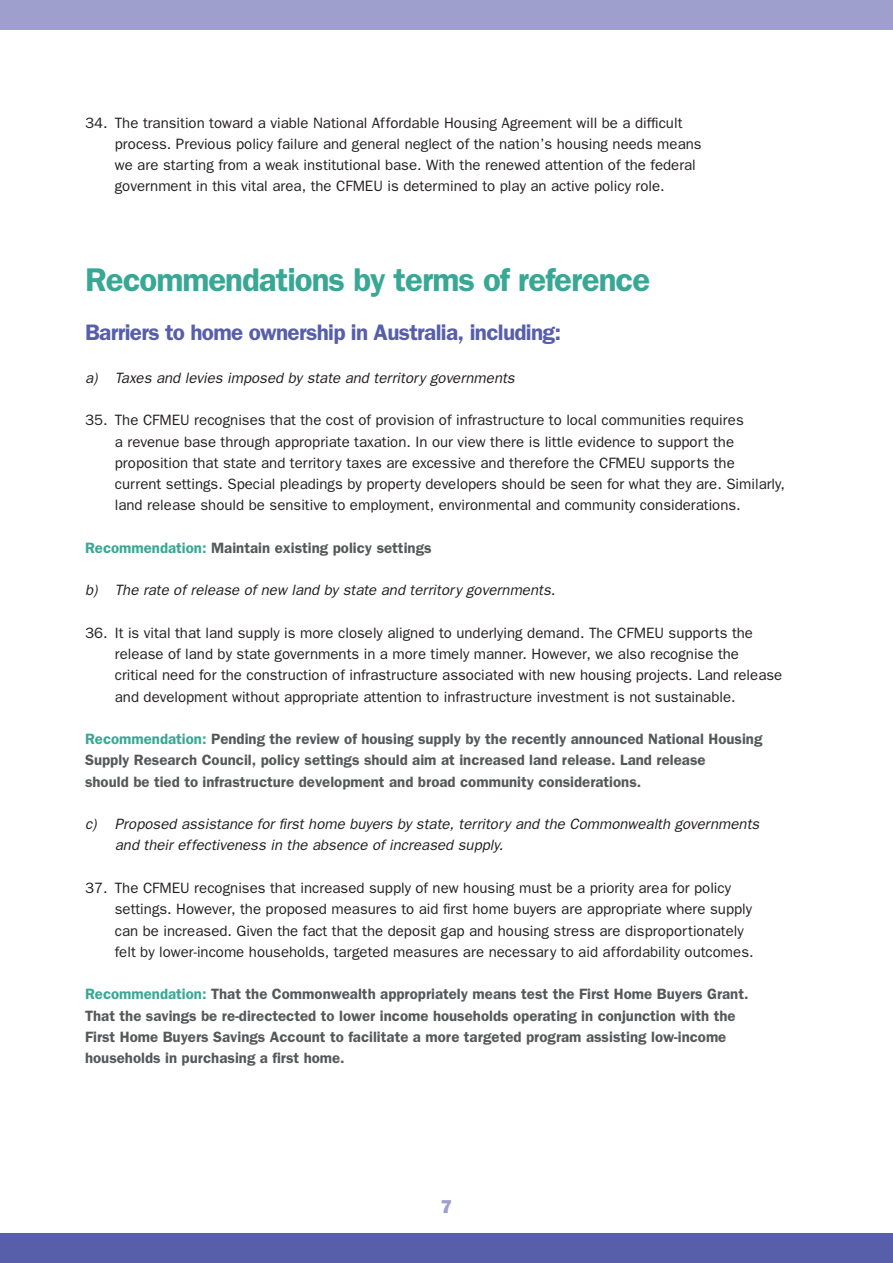
<style>
.page{position:relative;width:893px;height:1263px;background:#fff}
.page>*{position:absolute;margin:0;border:0;box-sizing:border-box;transform-origin:0 0}
.t1{font:600 33px "Franklin Gothic";letter-spacing:-.03em;color:#38a895}
.t2{font:600 22.5px "Franklin Gothic";letter-spacing:-.03em;color:#575fab}
.t3{font:800 18.75px "Franklin Gothic";color:#9f9fce}
.t4{font:15px/21.3px "Franklin Gothic";color:#231f20}
.t5{font:600 15px/21.3px "Franklin Gothic";color:#57585a}
.t6{font:italic 15px/21.3px "Franklin Gothic";color:#231f20}
.s1{color:#38a895}
</style>
<div class="page">
<div style="left:0;top:1233px;width:893px;height:30px;background:#575fab"></div>
<div style="left:0;top:0;width:893px;height:30px;background:#9f9fce"></div>
<p class="t4" style="left:115px;top:112px;width:588px;text-indent:-30px">34. The transition toward a viable National Affordable Housing Agreement will be a difficult process. Previous policy failure and general neglect of the nation’s housing needs means we are starting from a weak institutional base. With the renewed attention of the federal government in this vital area, the CFMEU is determined to play an active policy role.</p>
<h1 class="t1" style="left:85px;top:260px;width:567px">Recommendations by terms of reference</h1>
<h2 class="t2" style="left:85px;top:319px;width:478px">Barriers to home ownership in Australia, including:</h2>
<p class="t6" style="left:85px;top:367px;width:431px">a) Taxes and levies imposed by state and territory governments</p>
<p class="t4" style="left:115px;top:410px;width:672px;text-indent:-30px">35. The CFMEU recognises that the cost of provision of infrastructure to local communities requires<br>a revenue base through appropriate taxation. In our view there is little evidence to support the proposition that state and territory taxes are excessive and therefore the CFMEU supports the current settings. Special pleadings by property developers should be seen for what they are. Similarly, land release should be sensitive to employment, environmental and community considerations.</p>
<p class="t5" style="left:85px;top:537px;width:348px"><span class="s1">Recommendation:</span> Maintain existing policy settings</p>
<p class="t6" style="left:85px;top:580px;width:472px">b) The rate of release of new land by state and territory governments.</p>
<p class="t4" style="left:115px;top:622px;width:669px;text-indent:-30px">36. It is vital that land supply is more closely aligned to underlying demand. The CFMEU supports the release of land by state governments in a more timely manner. However, we also recognise the critical need for the construction of infrastructure associated with new housing projects. Land release and development without appropriate attention to infrastructure investment is not sustainable.</p>
<p class="t5" style="left:85px;top:728px;width:679px"><span class="s1">Recommendation:</span> Pending the review of housing supply by the recently announced National Housing<br>Supply Research Council, policy settings should aim at increased land release. Land release<br>should be tied to infrastructure development and broad community considerations.</p>
<p class="t6" style="left:115px;top:813px;width:646px;text-indent:-30px">c) Proposed assistance for first home buyers by state, territory and the Commonwealth governments and their effectiveness in the absence of increased supply.</p>
<p class="t4" style="left:115px;top:877px;width:640px;text-indent:-30px">37. The CFMEU recognises that increased supply of new housing must be a priority area for policy settings. However, the proposed measures to aid first home buyers are appropriate where supply can be increased. Given the fact that the deposit gap and housing stress are disproportionately felt by lower-income households, targeted measures are necessary to aid affordability outcomes.</p>
<p class="t5" style="left:85px;top:983px;width:665px"><span class="s1">Recommendation:</span> That the Commonwealth appropriately means test the First Home Buyers Grant.<br>That the savings be re-directected to lower income households operating in conjunction with the First Home Buyers Savings Account to facilitate a more targeted program assisting low-income households in purchasing a first home.</p>
<p class="t3" style="left:441px;top:1195px;width:13px">7</p>
</div>
